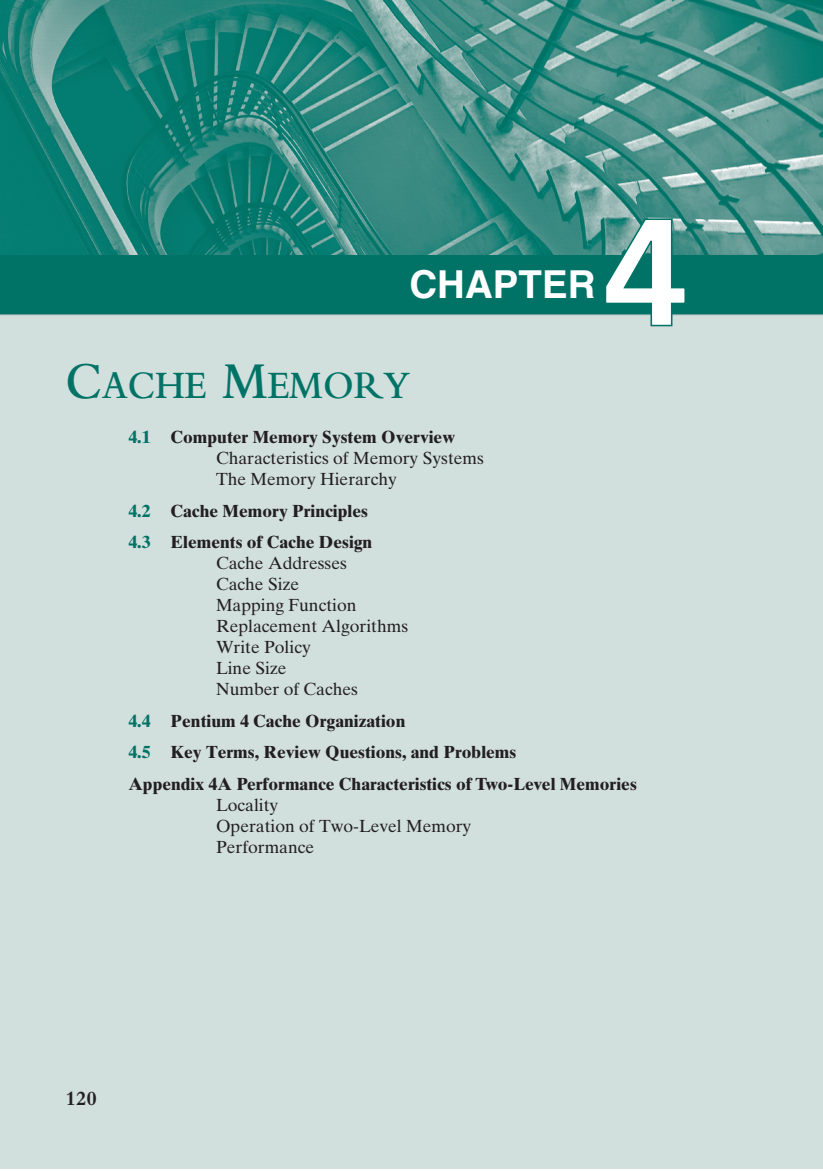
<style>
.page{position:relative;width:823px;height:1171px;background:#fff}
.page>*{position:absolute;margin:0;border:0;box-sizing:border-box;transform-origin:0 0}
.t1{font:600 40.43px "Bembo Std";color:#007366;scale:.91 1}
.t2{font:700 38.5px "Helvetica LT Com";color:#fff}
.t3{font:700 21px "Bembo Std";color:#231f20}
.t4{font:17.5px/21px "Times Ten LT Std";color:#231f20}
.t5{font:700 17.5px/31.5px "Times Ten LT Std";color:#231f20}
.s1{font-size:53.9px}
.s2{font-weight:700;color:#007366}
.s3{font-weight:700}
.s4{color:#007366}
</style>
<div class="page">
<div style="left:0;top:314px;width:823px;height:854px;background:#d1dfdd"></div>
<div style="left:0;top:255px;width:823px;height:59px;background:#007366"></div>
<hr style="left:0;top:314px;width:823px;height:1px;background:#bcbdc0">
<img style="left:0;top:0;width:823px;height:255px">
<svg style="left:605px;top:218px;width:81px;height:108px"></svg>
<p class="t2" style="left:409px;top:260px;width:188px">CHAPTER</p>
<p class="t1" style="left:66px;top:362px;width:380px"><span class="s1">C</span>ACHE <span class="s1">M</span>EMORY</p>
<p class="t4" style="left:216px;top:426px;width:269px;text-indent:-88px"><span class="s2">4.1</span> <span class="s3">Computer Memory System Overview<br></span>Characteristics of Memory Systems<br>The Memory Hierarchy</p>
<p class="t5" style="left:129px;top:494px;width:245px"><span class="s4">4.2</span> Cache Memory Principles<br><span class="s4">4.3</span> Elements of Cache Design</p>
<p class="t4" style="left:216px;top:552px;width:194px">Cache Addresses<br>Cache Size<br>Mapping Function<br>Replacement Algorithms<br>Write Policy<br>Line Size<br>Number of Caches</p>
<p class="t5" style="left:129px;top:704px;width:510px"><span class="s4">4.4</span> Pentium 4 Cache Organization<br><span class="s4">4.5</span> Key Terms, Review Questions, and Problems<br>Appendix 4A Performance Characteristics of Two-Level Memories</p>
<p class="t4" style="left:216px;top:794px;width:257px">Locality<br>Operation of Two-Level Memory<br>Performance</p>
<p class="t3" style="left:66px;top:1086px;width:33px">120</p>
</div>
